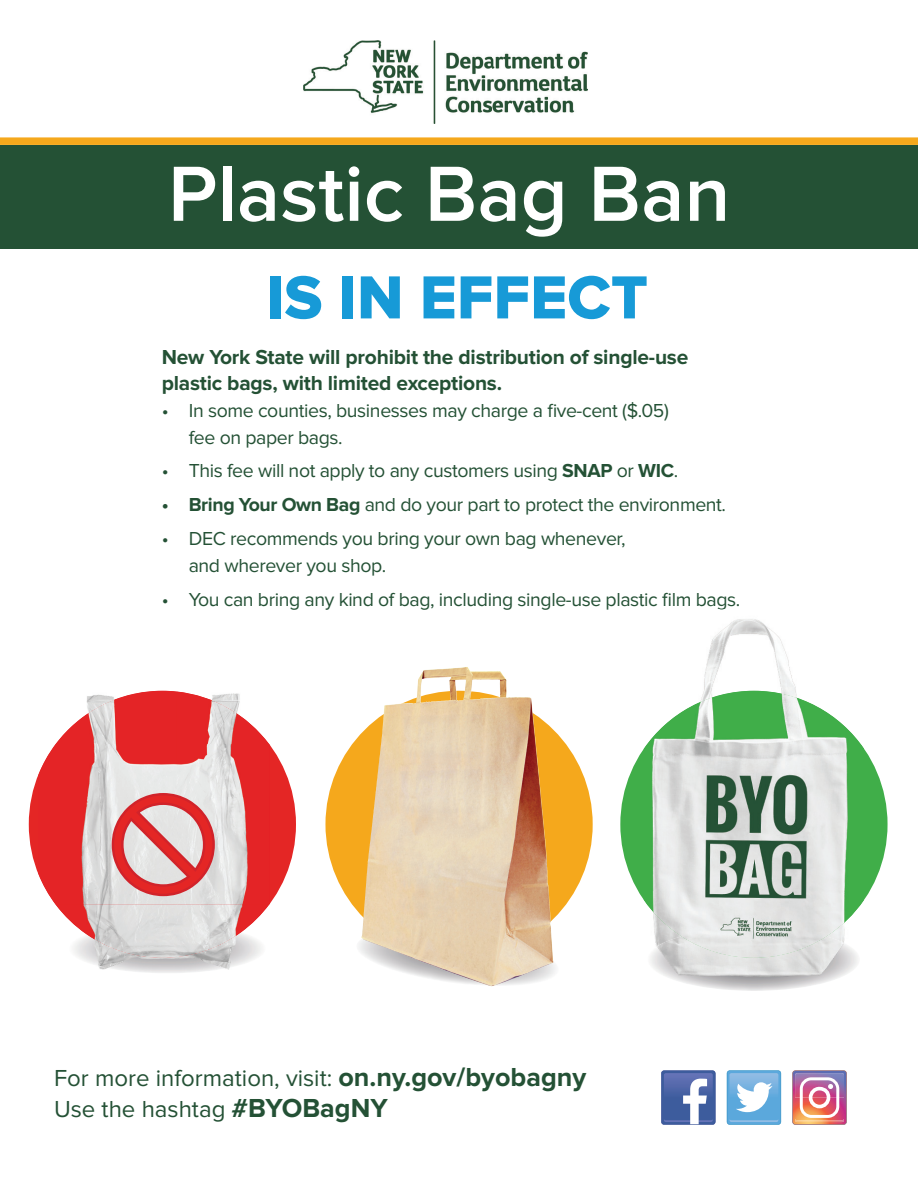
<style>
.page{position:relative;width:918px;height:1188px;background:#fff}
.page>*{position:absolute;margin:0;border:0;box-sizing:border-box;transform-origin:0 0}
.t1{font:600 81px "Proxima Nova";color:#fff}
.t2{font:63px "Proxima Nova Extrabld";color:#179ad7}
.t3{font:24px/31.5px "Proxima Nova";color:#245135}
.t4{font:700 21px/25.5px "Proxima Nova";letter-spacing:-.01em;color:#245135}
.t5{font:19.5px/27px "Proxima Nova";letter-spacing:-.02em;color:#245135}
.s1{font-weight:700}
.s2{font-weight:700;font-size:27px}
</style>
<div class="page">
<img style="left:358px;top:930px;width:198px;height:56px">
<div style="left:29px;top:691px;width:267px;height:267px;background:#e42625;border-radius:50%"></div>
<svg style="left:325px;top:691px;width:268px;height:267px;background:#e5bb7d"></svg>
<div style="left:620px;top:691px;width:268px;height:267px;background:#40ae49;border-radius:50%"></div>
<div style="left:0;top:145px;width:918px;height:104px;background:#245135"></div>
<img style="left:81px;top:958px;width:173px;height:15px">
<img style="left:55px;top:691px;width:214px;height:53px">
<img style="left:38px;top:744px;width:232px;height:161px">
<img style="left:55px;top:904px;width:214px;height:54px">
<img style="left:304px;top:41px;width:283px;height:83px">
<img style="left:377px;top:667px;width:88px;height:114px">
<img style="left:704px;top:619px;width:92px;height:72px">
<img style="left:650px;top:958px;width:208px;height:33px">
<img style="left:644px;top:691px;width:220px;height:267px">
<div style="left:0;top:137px;width:918px;height:8px;background:#f5a81c"></div>
<svg style="left:661px;top:1070px;width:55px;height:55px"></svg>
<svg style="left:727px;top:1070px;width:54px;height:55px"></svg>
<svg style="left:792px;top:1070px;width:55px;height:55px"></svg>
<svg style="left:114px;top:794px;width:98px;height:100px;background:#e4e4e4"></svg>
<h1 class="t1" style="left:168px;top:147px;width:564px">Plastic Bag Ban</h1>
<h2 class="t2" style="left:266px;top:261px;width:384px">IS IN EFFECT</h2>
<p class="t4" style="left:162px;top:345px;width:528px">New York State will prohibit the distribution of single-use plastic bags, with limited exceptions.</p>
<p class="t5" style="left:189px;top:397px;width:482px;text-indent:-27px">• In some counties, businesses may charge a five-cent ($.05) fee on paper bags.</p>
<p class="t5" style="left:162px;top:458px;width:518px">• This fee will not apply to any customers using <span class="s1">SNAP</span> or <span class="s1">WIC</span>.</p>
<p class="t5" style="left:162px;top:491px;width:566px"><span class="s1">• Bring Your Own Bag</span> and do your part to protect the environment.</p>
<p class="t5" style="left:189px;top:525px;width:438px;text-indent:-27px">• DEC recommends you bring your own bag whenever, and wherever you shop.</p>
<p class="t5" style="left:162px;top:586px;width:580px">• You can bring any kind of bag, including single-use plastic film bags.</p>
<p class="t3" style="left:54px;top:1062px;width:534px">For more information, visit: <span class="s2">on.ny.gov/byobagny<br></span>Use the hashtag <span class="s2">#BYOBagNY</span></p>
</div>
